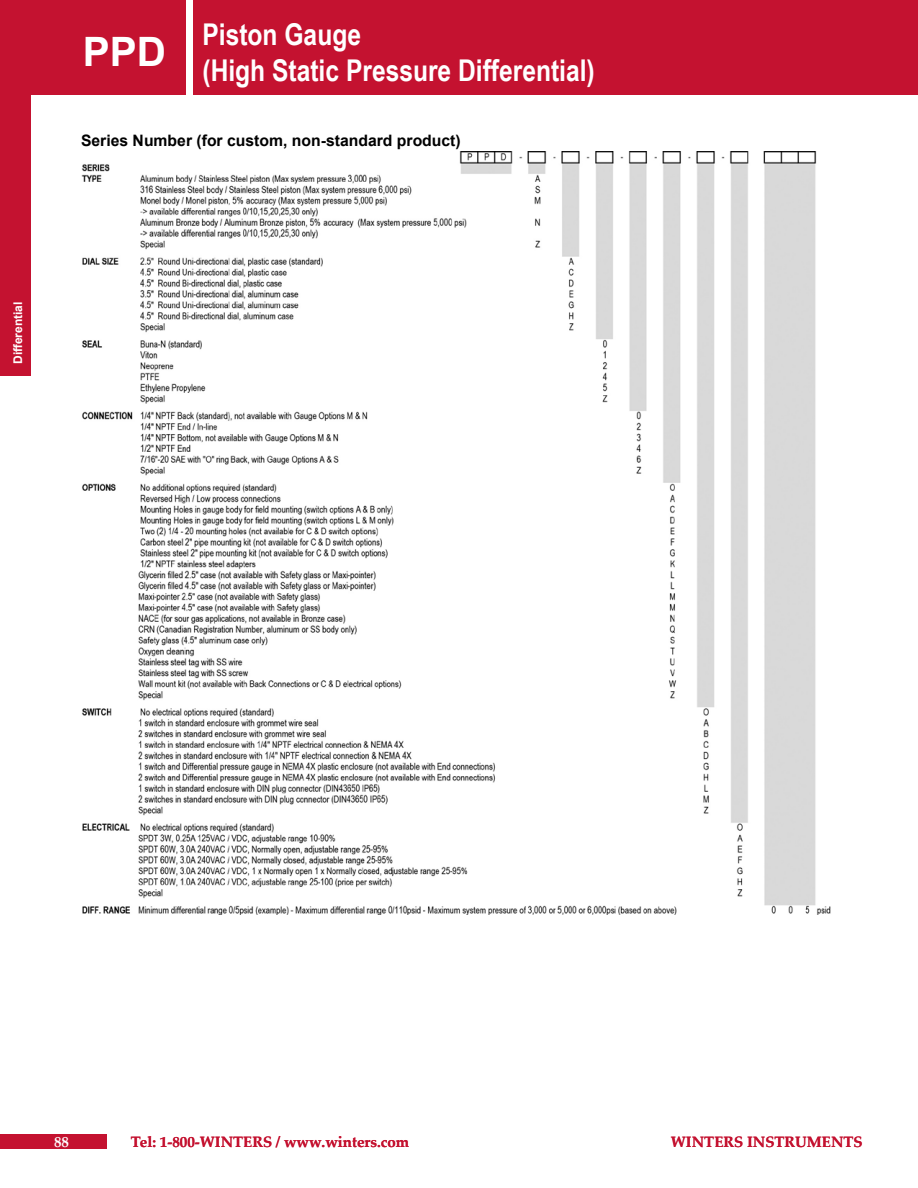
<style>
.page{position:relative;width:918px;height:1188px;background:#fff}
.page>*{position:absolute;margin:0;border:0;box-sizing:border-box;transform-origin:0 0}
.t1{font:700 40.5px "Arial";color:#fff}
.t2{font:700 30px "Arial Narrow";color:#fff}
.t3{font:700 15.75px "Arial";color:#000}
.t4{font:700 15px "Palatino Linotype";color:#c41230}
.t5{font:700 15px "Palatino Linotype";color:#fff}
.t6{font:700 12px "Arial";color:#fff}
</style>
<div class="page">
<div style="left:0;top:0;width:185px;height:94px;background:#c41230"></div>
<div style="left:194px;top:0;width:724px;height:94px;background:#c41230"></div>
<div style="left:0;top:87px;width:31px;height:289px;background:#c41230"></div>
<div style="left:0;top:1134px;width:106px;height:14px;background:#c41230"></div>
<img style="left:81px;top:151px;width:750px;height:764px">
<p class="t1" style="left:83px;top:24px;width:85px">PPD</p>
<p class="t2" style="left:202px;top:12px;width:160px">Piston Gauge</p>
<p class="t2" style="left:202px;top:48px;width:394px">(High Static Pressure Differential)</p>
<p class="t3" style="left:81px;top:130px;width:381px">Series Number (for custom, non-standard product)</p>
<p class="t6" style="left:10px;top:364px;width:64px;rotate:-90deg">Differential</p>
<p class="t5" style="left:54px;top:1131px;width:16px">88</p>
<p class="t4" style="left:131px;top:1131px;width:280px">Tel: 1-800-WINTERS / www.winters.com</p>
<p class="t4" style="left:671px;top:1131px;width:193px">WINTERS INSTRUMENTS</p>
</div>
